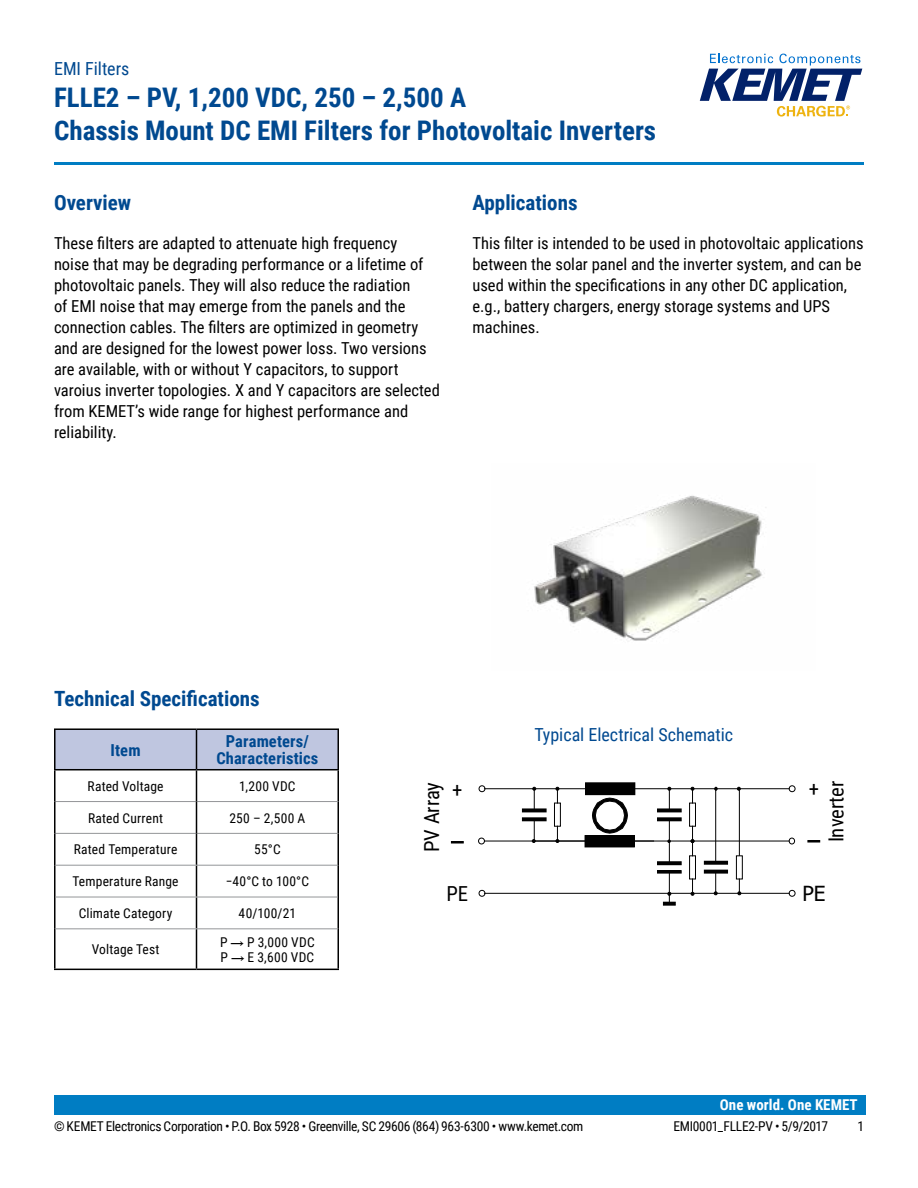
<style>
.page{position:relative;width:918px;height:1188px;background:#fff}
.page>*{position:absolute;margin:0;border:0;box-sizing:border-box;transform-origin:0 0}
.t1{font:700 27px/32.4px "Roboto Condensed";color:#004990}
.t2{font:700 21px "Roboto Condensed";color:#004990}
.t3{font:20.7px "Roboto Condensed";letter-spacing:-.005em;color:#010101}
.t4{font:20.7px "Tahoma";color:#010101}
.t5{font:18px "Roboto Condensed";color:#004990}
.t6{font:16.5px/21px "Roboto Condensed";color:#000}
.t7{font:700 16.5px/16.5px "Roboto Condensed";letter-spacing:.005em;color:#004990;text-align:center}
.t8{font:700 15px "Roboto Condensed";color:#fff}
.t9{font:13.5px "Roboto Condensed";letter-spacing:.005em;color:#000}
.t10{font:13.5px "Roboto Condensed";letter-spacing:-.025em;color:#000}
.t11{font:13.5px "Roboto Condensed";letter-spacing:-.02em;color:#000}
.t12{font:13.5px/15px "Roboto Condensed";letter-spacing:.025em;color:#000}
.s1{font-family:"Impact"}
</style>
<div class="page">
<svg style="left:700px;top:54px;width:162px;height:63px"></svg>
<hr style="left:54px;top:162px;width:810px;height:3px;background:#007dc3">
<div style="left:54px;top:1095px;width:811px;height:20px;background:#007dc3"></div>
<img style="left:534px;top:495px;width:232px;height:146px">
<div style="left:56px;top:730px;width:282px;height:39px;background:#bfc6e0"></div>
<hr style="left:338px;top:770px;width:1px;height:32px;background:#000">
<hr style="left:338px;top:802px;width:1px;height:31px;background:#000">
<hr style="left:338px;top:833px;width:1px;height:32px;background:#000">
<hr style="left:338px;top:865px;width:1px;height:32px;background:#000">
<hr style="left:338px;top:897px;width:1px;height:32px;background:#000">
<hr style="left:338px;top:929px;width:1px;height:40px;background:#000">
<hr style="left:196px;top:969px;width:143px;height:1px;background:#000">
<hr style="left:56px;top:801px;width:140px;height:1px;background:#939598">
<hr style="left:197px;top:801px;width:141px;height:1px;background:#939598">
<hr style="left:56px;top:833px;width:140px;height:1px;background:#939598">
<hr style="left:197px;top:833px;width:141px;height:1px;background:#939598">
<hr style="left:196px;top:865px;width:142px;height:1px;background:#939598">
<hr style="left:196px;top:897px;width:142px;height:1px;background:#939598">
<hr style="left:196px;top:928px;width:142px;height:1px;background:#939598">
<hr style="left:196px;top:730px;width:1px;height:39px;background:#000">
<hr style="left:54px;top:770px;width:2px;height:32px;background:#000">
<hr style="left:196px;top:770px;width:1px;height:32px;background:#000">
<hr style="left:54px;top:802px;width:2px;height:31px;background:#000">
<hr style="left:196px;top:802px;width:1px;height:31px;background:#000">
<hr style="left:54px;top:833px;width:2px;height:32px;background:#000">
<hr style="left:196px;top:833px;width:1px;height:32px;background:#000">
<hr style="left:54px;top:865px;width:2px;height:32px;background:#000">
<hr style="left:196px;top:866px;width:1px;height:31px;background:#000">
<hr style="left:54px;top:897px;width:2px;height:32px;background:#000">
<hr style="left:196px;top:897px;width:1px;height:31px;background:#000">
<hr style="left:54px;top:929px;width:2px;height:40px;background:#000">
<hr style="left:196px;top:929px;width:1px;height:40px;background:#000">
<hr style="left:54px;top:969px;width:142px;height:1px;background:#000">
<hr style="left:56px;top:865px;width:140px;height:1px;background:#939598">
<hr style="left:56px;top:897px;width:140px;height:1px;background:#939598">
<hr style="left:56px;top:928px;width:140px;height:1px;background:#939598">
<hr style="left:54px;top:728px;width:142px;height:2px;background:#000">
<hr style="left:54px;top:730px;width:2px;height:39px;background:#000">
<hr style="left:196px;top:728px;width:143px;height:2px;background:#000">
<hr style="left:338px;top:730px;width:1px;height:39px;background:#000">
<hr style="left:54px;top:769px;width:142px;height:1px;background:#000">
<hr style="left:196px;top:769px;width:143px;height:1px;background:#000">
<hr style="left:484px;top:841px;width:305px;height:1px;background:#010101">
<hr style="left:484px;top:788px;width:305px;height:1px;background:#010101">
<hr style="left:484px;top:893px;width:305px;height:1px;background:#010101">
<div style="left:585px;top:836px;width:49px;height:11px;background:#010101"></div>
<div style="left:586px;top:783px;width:49px;height:12px;background:#010101"></div>
<svg style="left:592px;top:797px;width:36px;height:37px"></svg>
<div style="left:522px;top:809px;width:24px;height:3px;border:1px solid #010101"></div>
<div style="left:522px;top:818px;width:24px;height:3px;border:1px solid #010101"></div>
<div style="left:554px;top:803px;width:6px;height:23px;border:1px solid #010101"></div>
<svg style="left:556px;top:826px;width:3px;height:17px"></svg>
<svg style="left:556px;top:787px;width:3px;height:16px"></svg>
<svg style="left:533px;top:787px;width:3px;height:22px"></svg>
<div style="left:658px;top:809px;width:23px;height:3px;border:1px solid #010101"></div>
<div style="left:658px;top:818px;width:23px;height:3px;border:1px solid #010101"></div>
<div style="left:704px;top:861px;width:24px;height:3px;border:1px solid #010101"></div>
<div style="left:704px;top:870px;width:24px;height:3px;border:1px solid #010101"></div>
<hr style="left:715px;top:789px;width:1px;height:72px;background:#010101">
<div style="left:736px;top:856px;width:6px;height:23px;border:1px solid #010101"></div>
<hr style="left:739px;top:789px;width:1px;height:66px;background:#010101">
<svg style="left:714px;top:873px;width:3px;height:22px"></svg>
<svg style="left:738px;top:879px;width:3px;height:16px"></svg>
<svg style="left:691px;top:787px;width:3px;height:16px"></svg>
<svg style="left:668px;top:787px;width:3px;height:22px"></svg>
<svg style="left:479px;top:838px;width:5px;height:6px"></svg>
<svg style="left:479px;top:786px;width:6px;height:6px"></svg>
<svg style="left:479px;top:890px;width:6px;height:6px"></svg>
<svg style="left:789px;top:838px;width:6px;height:6px"></svg>
<svg style="left:789px;top:786px;width:6px;height:6px"></svg>
<svg style="left:789px;top:890px;width:6px;height:6px"></svg>
<svg style="left:532px;top:821px;width:3px;height:22px"></svg>
<div style="left:658px;top:862px;width:23px;height:3px;border:1px solid #010101"></div>
<div style="left:658px;top:871px;width:23px;height:2px;border:1px solid #010101"></div>
<svg style="left:691px;top:826px;width:3px;height:30px"></svg>
<svg style="left:668px;top:821px;width:2px;height:41px"></svg>
<svg style="left:691px;top:879px;width:3px;height:16px"></svg>
<svg style="left:663px;top:873px;width:12px;height:32px"></svg>
<svg style="left:451px;top:842px;width:12px;height:1px"></svg>
<svg style="left:808px;top:841px;width:12px;height:1px"></svg>
<p class="t5" style="left:54px;top:56px;width:77px">EMI Filters</p>
<h1 class="t1" style="left:54px;top:81px;width:604px">FLLE2 – PV, 1,200 VDC, 250 – 2,500 A<br>Chassis Mount DC EMI Filters for Photovoltaic Inverters</h1>
<p class="t2" style="left:54px;top:188px;width:79px">Overview</p>
<p class="t6" style="left:54px;top:232px;width:387px">These filters are adapted to attenuate high frequency<br>noise that may be degrading performance or a lifetime of photovoltaic panels. They will also reduce the radiation<br>of EMI noise that may emerge from the panels and the connection cables. The filters are optimized in geometry and are designed for the lowest power loss. Two versions are available, with or without Y capacitors, to support varoius inverter topologies. X and Y capacitors are selected from KEMET’s wide range for highest performance and reliability.</p>
<p class="t2" style="left:472px;top:188px;width:107px">Applications</p>
<p class="t6" style="left:472px;top:232px;width:393px">This filter is intended to be used in photovoltaic applications between the solar panel and the inverter system, and can be used within the specifications in any other DC application, e.g., battery chargers, energy storage systems and UPS machines.</p>
<p class="t2" style="left:54px;top:684px;width:207px">Technical Specifications</p>
<p class="t7" style="left:111px;top:741px;width:31px">Item</p>
<p class="t7" style="left:216px;top:733px;width:103px">Parameters/<br>Characteristics</p>
<p class="t9" style="left:88px;top:776px;width:77px">Rated Voltage</p>
<p class="t9" style="left:239px;top:776px;width:58px">1,200 VDC</p>
<p class="t9" style="left:88px;top:808px;width:76px">Rated Current</p>
<p class="t9" style="left:229px;top:808px;width:77px">250 – 2,500 A</p>
<p class="t9" style="left:74px;top:840px;width:105px">Rated Temperature</p>
<p class="t9" style="left:254px;top:840px;width:28px">55°C</p>
<p class="t9" style="left:73px;top:872px;width:108px">Temperature Range</p>
<p class="t9" style="left:226px;top:872px;width:85px">−40°C to 100°C</p>
<p class="t9" style="left:79px;top:904px;width:95px">Climate Category</p>
<p class="t9" style="left:239px;top:904px;width:59px">40/100/21</p>
<p class="t9" style="left:92px;top:940px;width:69px">Voltage Test</p>
<p class="t12" style="left:220px;top:934px;width:96px">P <span class="s1">→</span> P 3,000 VDC<br>P <span class="s1">→</span> E 3,600 VDC</p>
<p class="t5" style="left:535px;top:722px;width:200px">Typical Electrical Schematic</p>
<p class="t3" style="left:417px;top:852px;width:72px;rotate:-90deg">PV Array</p>
<p class="t3" style="left:822px;top:842px;width:63px;rotate:-90deg">Inverter</p>
<p class="t3" style="left:809px;top:774px;width:12px">+</p>
<p class="t3" style="left:452px;top:775px;width:12px">+</p>
<p class="t3" style="left:446px;top:879px;width:23px">PE</p>
<p class="t4" style="left:802px;top:880px;width:24px">PE</p>
<p class="t8" style="left:720px;top:1094px;width:139px">One world. One KEMET</p>
<p class="t10" style="left:54px;top:1116px;width:531px">© KEMET Electronics Corporation • P.O. Box 5928 • Greenville, SC 29606 (864) 963-6300 • www.kemet.com</p>
<p class="t11" style="left:674px;top:1116px;width:156px">EMI0001_FLLE2-PV • 5/9/2017</p>
<p class="t9" style="left:857px;top:1116px;width:8px">1</p>
</div>
